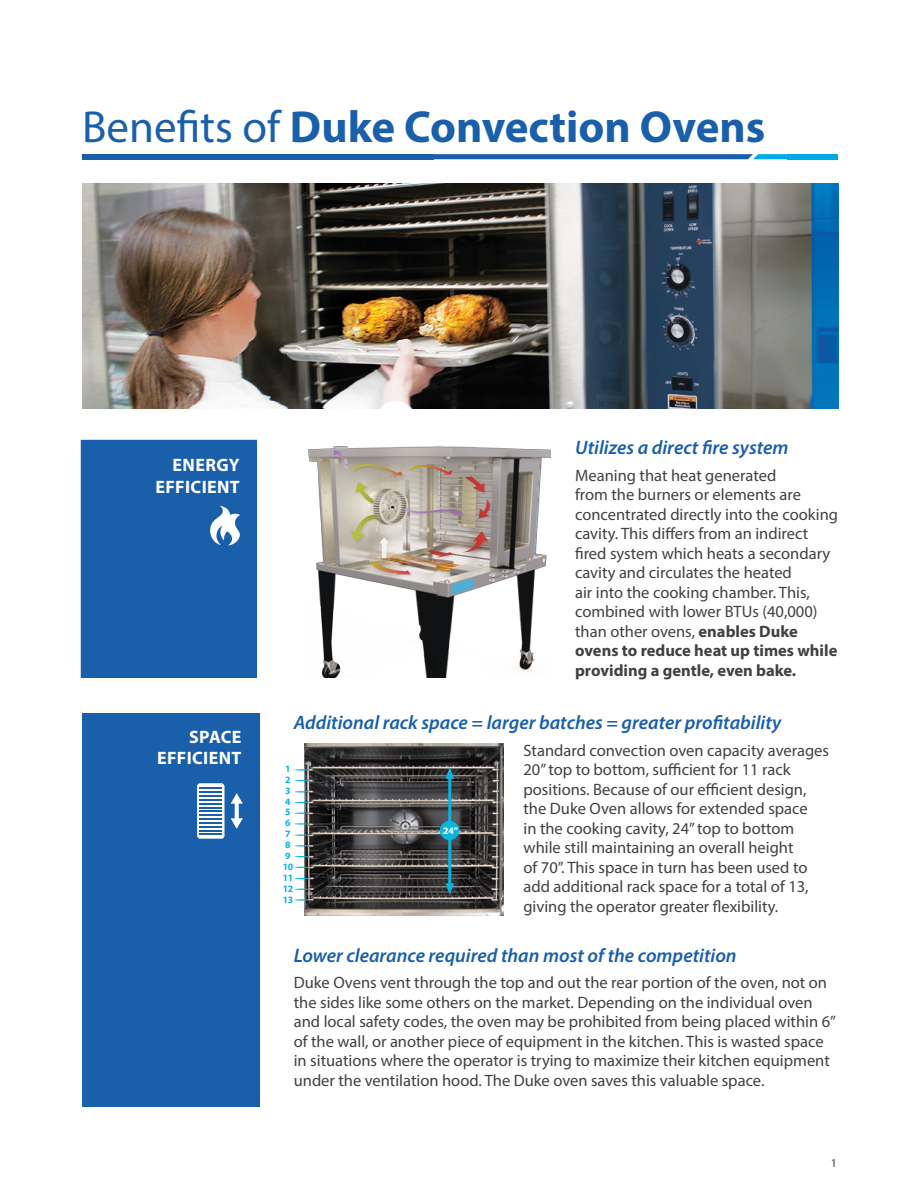
<style>
.page{position:relative;width:918px;height:1188px;background:#fff}
.page>*{position:absolute;margin:0;border:0;box-sizing:border-box;transform-origin:0 0}
.t1{font:700 45px "Myriad Pro";color:#195fa9}
.t2{font:italic 600 19.5px "Myriad Pro";color:#195fa9}
.t3{font:700 18px/21.6px "Myriad Pro";letter-spacing:.02em;color:#fff;text-align:right}
.t4{font:16.5px/19.5px "Myriad Pro";color:#414042}
.t5{font:12px "Myriad Pro";color:#414042}
.t6{font:700 9.75px/10.8px "Myriad Pro";letter-spacing:-.05em;color:#0bb4de}
.t7{font:700 9.75px "Myriad Pro";color:#fff}
.s1{font-weight:400}
.s2{font-weight:700}
</style>
<div class="page">
<img style="left:82px;top:184px;width:756px;height:224px">
<div style="left:82px;top:154px;width:352px;height:5px;background:#195fa9"></div>
<div style="left:788px;top:154px;width:50px;height:5px;background:#00aae7"></div>
<svg style="left:434px;top:154px;width:354px;height:5px;background:#216db2"></svg>
<div style="left:81px;top:440px;width:176px;height:238px;background:#195fa9"></div>
<img style="left:308px;top:446px;width:243px;height:232px">
<img style="left:491px;top:530px;width:1px;height:26px">
<img style="left:491px;top:498px;width:3px;height:24px">
<img style="left:369px;top:574px;width:46px;height:4px">
<img style="left:334px;top:450px;width:157px;height:124px">
<div style="left:82px;top:714px;width:177px;height:393px;background:#195fa9"></div>
<div style="left:197px;top:783px;width:27px;height:56px;background:#fff;border-radius:3px"></div>
<svg style="left:235px;top:804px;width:4px;height:14px"></svg>
<svg style="left:231px;top:793px;width:12px;height:11px"></svg>
<svg style="left:231px;top:818px;width:12px;height:11px"></svg>
<svg style="left:200px;top:788px;width:22px;height:5px"></svg>
<hr style="left:200px;top:795px;width:22px;height:2px;background:#195fa9">
<svg style="left:200px;top:799px;width:22px;height:36px"></svg>
<img style="left:304px;top:743px;width:199px;height:172px">
<svg style="left:294px;top:769px;width:14px;height:2px"></svg>
<svg style="left:294px;top:856px;width:14px;height:1px"></svg>
<svg style="left:294px;top:813px;width:14px;height:1px"></svg>
<svg style="left:294px;top:899px;width:14px;height:2px"></svg>
<svg style="left:294px;top:791px;width:14px;height:1px"></svg>
<svg style="left:294px;top:878px;width:14px;height:1px"></svg>
<svg style="left:294px;top:835px;width:14px;height:1px"></svg>
<svg style="left:294px;top:780px;width:14px;height:1px"></svg>
<svg style="left:294px;top:867px;width:14px;height:1px"></svg>
<svg style="left:294px;top:823px;width:14px;height:2px"></svg>
<svg style="left:294px;top:802px;width:14px;height:1px"></svg>
<svg style="left:294px;top:889px;width:14px;height:1px"></svg>
<svg style="left:294px;top:845px;width:14px;height:1px"></svg>
<hr style="left:448px;top:776px;width:3px;height:110px;background:#0bb4de">
<svg style="left:445px;top:767px;width:9px;height:12px"></svg>
<svg style="left:445px;top:883px;width:9px;height:12px"></svg>
<div style="left:440px;top:821px;width:19px;height:19px;background:#0bb4de;border-radius:50%"></div>
<h1 class="t1" style="left:82px;top:97px;width:685px"><span class="s1">Benefits of</span> Duke Convection Ovens</h1>
<p class="t3" style="left:156px;top:454px;width:86px">ENERGY<br>EFFICIENT</p>
<p class="t3" style="left:157px;top:725px;width:86px">SPACE<br>EFFICIENT</p>
<p class="t2" style="left:575px;top:435px;width:215px">Utilizes a direct fire system</p>
<p class="t4" style="left:575px;top:465px;width:264px">Meaning that heat generated<br>from the burners or elements are concentrated directly into the cooking cavity. This differs from an indirect fired system which heats a secondary cavity and circulates the heated<br>air into the cooking chamber. This, combined with lower BTUs (40,000) than other ovens, <span class="s2">enables Duke ovens to reduce heat up times while providing a gentle, even bake.</span></p>
<p class="t2" style="left:294px;top:710px;width:489px">Additional rack space = larger batches = greater profitability</p>
<p class="t4" style="left:524px;top:740px;width:307px">Standard convection oven capacity averages 20” top to bottom, sufficient for 11 rack positions. Because of our efficient design, the Duke Oven allows for extended space<br>in the cooking cavity, 24” top to bottom while still maintaining an overall height<br>of 70”. This space in turn has been used to add additional rack space for a total of 13, giving the operator greater flexibility.</p>
<p class="t2" style="left:294px;top:943px;width:444px">Lower clearance required than most of the competition</p>
<p class="t4" style="left:294px;top:973px;width:544px">Duke Ovens vent through the top and out the rear portion of the oven, not on the sides like some others on the market. Depending on the individual oven and local safety codes, the oven may be prohibited from being placed within 6” of the wall, or another piece of equipment in the kitchen. This is wasted space in situations where the operator is trying to maximize their kitchen equipment under the ventilation hood. The Duke oven saves this valuable space.</p>
<p class="t6" style="left:285px;top:763px;width:7px;text-align:justify">1<br>2<br>3<br>4<br>5<br>6<br>7</p>
<p class="t6" style="left:283px;top:839px;width:12px">8<br>9<br>10<br>11</p>
<p class="t6" style="left:283px;top:883px;width:12px">12<br>13</p>
<p class="t7" style="left:443px;top:824px;width:17px">24”</p>
<p class="t5" style="left:831px;top:1156px;width:8px">1</p>
</div>
